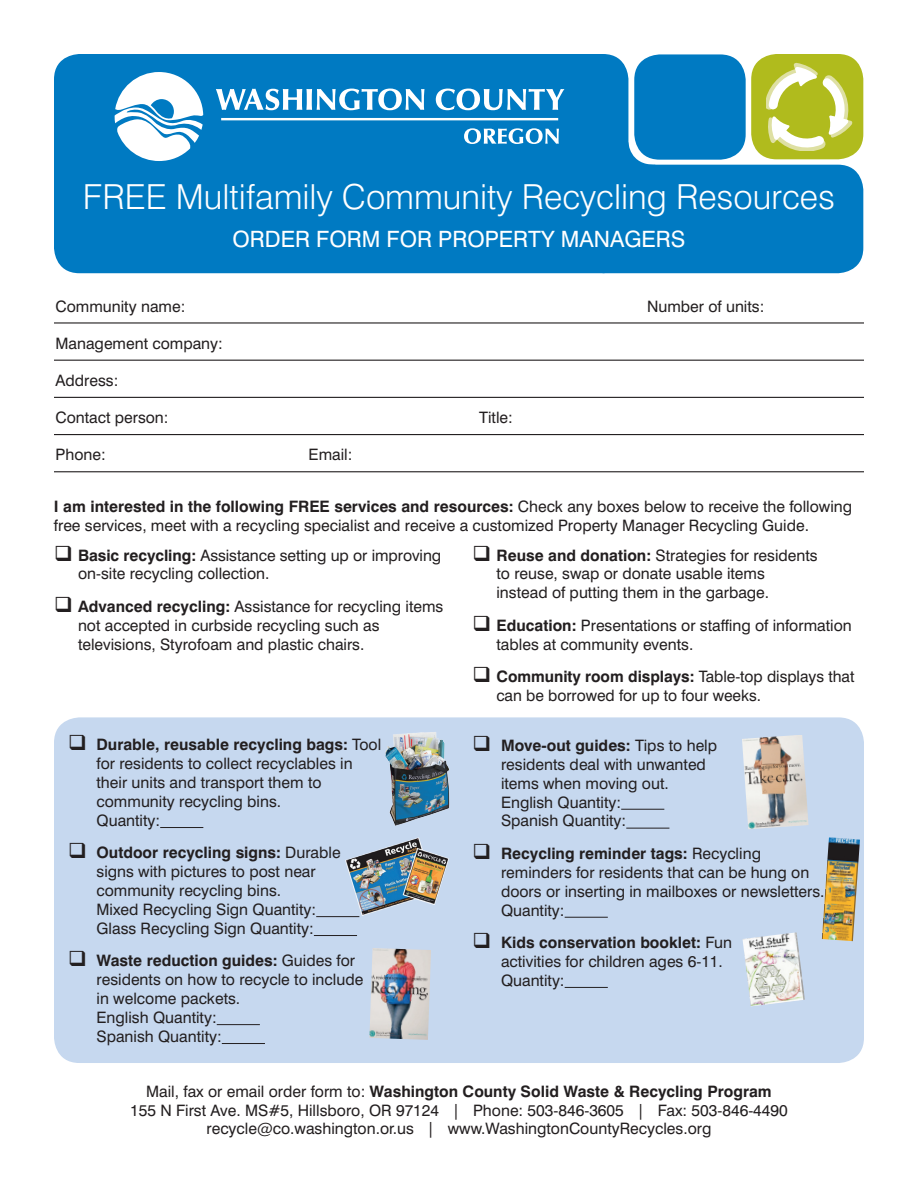
<style>
.page{position:relative;width:918px;height:1188px;background:#fff}
.page>*{position:absolute;margin:0;border:0;box-sizing:border-box;transform-origin:0 0}
.t1{font:300 34.5px "Swiss 721 BT";color:#fff}
.t2{font:22.5px "Swiss 721 BT";color:#fff}
.t3{font:15.75px/18.9px "Swiss 721 BT";color:#231f20}
.t4{font:700 15.75px "Swiss 721 BT";color:#231f20}
.s1{font-weight:700}
.s2{font-weight:400}
</style>
<div class="page">
<div style="left:54px;top:717px;width:810px;height:346px;background:#c6d8ef;border-radius:25px"></div>
<img style="left:346px;top:837px;width:103px;height:78px">
<div style="left:54px;top:54px;width:574px;height:219px;background:#007ac2;border-radius:25px"></div>
<div style="left:580px;top:165px;width:283px;height:108px;background:#007ac2;border-radius:25px"></div>
<div style="left:634px;top:54px;width:112px;height:106px;background:#007ac2;border-radius:25px"></div>
<div style="left:751px;top:54px;width:112px;height:105px;background:#b0bb1d;border-radius:25px"></div>
<svg style="left:628px;top:142px;width:28px;height:23px"></svg>
<svg style="left:766px;top:63px;width:86px;height:87px"></svg>
<hr style="left:54px;top:322px;width:810px;height:2px;background:#231f20">
<hr style="left:54px;top:360px;width:810px;height:1px;background:#231f20">
<hr style="left:54px;top:397px;width:810px;height:1px;background:#231f20">
<hr style="left:54px;top:434px;width:810px;height:1px;background:#231f20">
<hr style="left:54px;top:471px;width:810px;height:1px;background:#231f20">
<svg style="left:216px;top:89px;width:208px;height:21px"></svg>
<svg style="left:436px;top:89px;width:128px;height:21px"></svg>
<hr style="left:221px;top:118px;width:337px;height:2px;background:#fff">
<svg style="left:464px;top:128px;width:95px;height:16px"></svg>
<svg style="left:115px;top:72px;width:88px;height:89px"></svg>
<img style="left:385px;top:732px;width:65px;height:94px">
<img style="left:742px;top:735px;width:67px;height:94px">
<img style="left:822px;top:837px;width:38px;height:104px">
<img style="left:742px;top:932px;width:63px;height:74px">
<img style="left:369px;top:948px;width:62px;height:92px">
<hr style="left:621px;top:809px;width:43px;height:1px;background:#231f20">
<hr style="left:626px;top:828px;width:43px;height:1px;background:#231f20">
<hr style="left:565px;top:917px;width:43px;height:1px;background:#231f20">
<hr style="left:565px;top:987px;width:43px;height:1px;background:#231f20">
<hr style="left:160px;top:827px;width:43px;height:1px;background:#231f20">
<hr style="left:316px;top:916px;width:43px;height:1px;background:#231f20">
<hr style="left:314px;top:935px;width:43px;height:1px;background:#231f20">
<hr style="left:217px;top:1024px;width:43px;height:1px;background:#231f20">
<hr style="left:222px;top:1043px;width:43px;height:1px;background:#231f20">
<h1 class="t1" style="left:83px;top:176px;width:754px">FREE Multifamily Community Recycling Resources</h1>
<h2 class="t2" style="left:233px;top:225px;width:454px">Order form for property managers</h2>
<p class="t3" style="left:56px;top:296px;width:131px">Community name:</p>
<p class="t3" style="left:647px;top:296px;width:119px">Number of units:</p>
<p class="t3" style="left:56px;top:334px;width:169px">Management company:</p>
<p class="t3" style="left:56px;top:371px;width:64px">Address:</p>
<p class="t3" style="left:56px;top:408px;width:115px">Contact person:</p>
<p class="t3" style="left:479px;top:408px;width:35px">Title:</p>
<p class="t3" style="left:56px;top:445px;width:52px">Phone:</p>
<p class="t3" style="left:309px;top:445px;width:45px">Email:</p>
<p class="t3" style="left:54px;top:497px;width:800px"><span class="s1">I am interested in the following FREE services and resources:</span> Check any boxes below to receive the following free services, meet with a recycling specialist and receive a customized Property Manager Recycling Guide.</p>
<p class="t3" style="left:78px;top:545px;width:365px;text-indent:-24px">❑ <span class="s1">Basic recycling:</span> Assistance setting up or improving on-site recycling collection.</p>
<p class="t3" style="left:78px;top:597px;width:367px;text-indent:-24px">❑ <span class="s1">Advanced recycling:</span> Assistance for recycling items not accepted in curbside recycling such as televisions, Styrofoam and plastic chairs.</p>
<p class="t3" style="left:496px;top:545px;width:323px;text-indent:-24px">❑ <span class="s1">Reuse and donation:</span> Strategies for residents to reuse, swap or donate usable items instead of putting them in the garbage.</p>
<p class="t3" style="left:496px;top:616px;width:357px;text-indent:-24px">❑ <span class="s1">Education:</span> Presentations or staffing of information tables at community events.</p>
<p class="t3" style="left:496px;top:667px;width:359px;text-indent:-24px">❑ <span class="s1">Community room displays:</span> Table-top displays that can be borrowed for up to four weeks.</p>
<p class="t4" style="left:472px;top:736px;width:246px">❑ Move-out guides: <span class="s2">Tips to help</span></p>
<p class="t3" style="left:501px;top:755px;width:207px">residents deal with unwanted</p>
<p class="t3" style="left:501px;top:774px;width:169px">items when moving out.</p>
<p class="t3" style="left:473px;top:792px;width:150px">English Quantity:</p>
<p class="t3" style="left:473px;top:811px;width:155px">Spanish Quantity:</p>
<p class="t3" style="left:501px;top:844px;width:325px;text-indent:-28px">❑ <span class="s1">Recycling reminder tags:</span> Recycling reminders for residents that can be hung on doors or inserting in mailboxes or newsletters.<br>Quantity:</p>
<p class="t3" style="left:501px;top:933px;width:233px;text-indent:-29px">❑ <span class="s1">Kids conservation booklet:</span> Fun activities for children ages 6-11.<br>Quantity:</p>
<p class="t3" style="left:97px;top:735px;width:286px;text-indent:-29px">❑ <span class="s1">Durable, reusable recycling bags:</span> Tool for residents to collect recyclables in their units and transport them to community recycling bins.<br>Quantity:</p>
<p class="t4" style="left:68px;top:843px;width:274px">❑ Outdoor recycling signs: <span class="s2">Durable</span></p>
<p class="t3" style="left:97px;top:862px;width:221px">signs with pictures to post near</p>
<p class="t3" style="left:97px;top:881px;width:186px">community recycling bins.</p>
<p class="t3" style="left:68px;top:900px;width:22px">M</p>
<p class="t3" style="left:110px;top:900px;width:208px">ixed Recycling Sign Quantity:</p>
<p class="t3" style="left:68px;top:919px;width:21px">G</p>
<p class="t3" style="left:109px;top:919px;width:207px">lass Recycling Sign Quantity:</p>
<p class="t4" style="left:68px;top:951px;width:289px">❑ Waste reduction guides: <span class="s2">Guides for</span></p>
<p class="t3" style="left:97px;top:970px;width:268px">residents on how to recycle to include</p>
<p class="t3" style="left:97px;top:989px;width:145px">in welcome packets.</p>
<p class="t3" style="left:68px;top:1008px;width:150px">English Quantity:</p>
<p class="t3" style="left:68px;top:1027px;width:155px">Spanish Quantity:</p>
<p class="t3" style="left:130px;top:1081px;width:659px;text-align:center">Mail, fax or email order form to: <span class="s1">Washington County Solid Waste &amp; Recycling Program<br></span>155 N First Ave. MS#5, Hillsboro, OR 97124 | Phone: 503-846-3605 | Fax: 503-846-4490 recycle@co.washington.or.us | www.WashingtonCountyRecycles.org</p>
</div>
